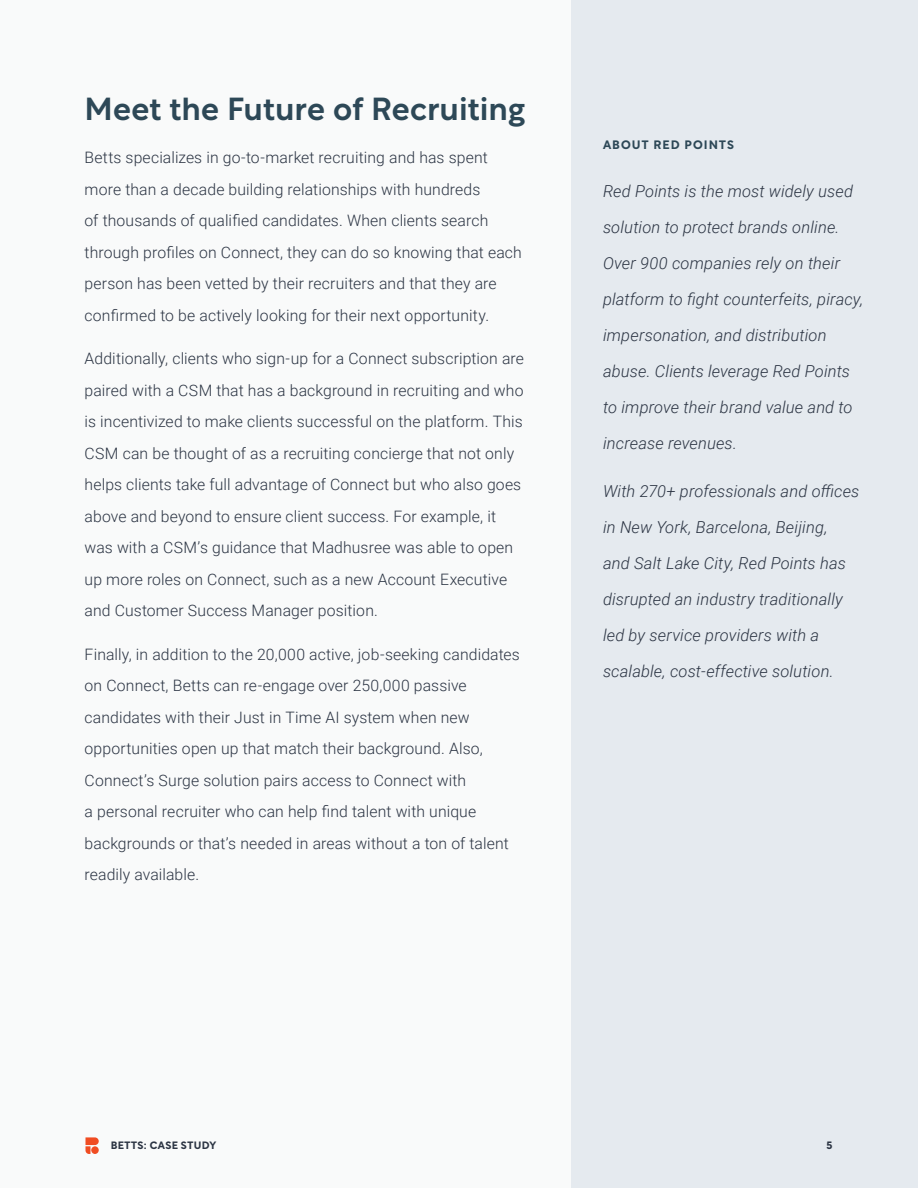
<style>
.page{position:relative;width:918px;height:1188px;background:#f9fafa}
.page>*{position:absolute;margin:0;border:0;box-sizing:border-box;transform-origin:0 0}
.CS_Sub_Title{font:500 31.5px "Rotunda";letter-spacing:.005em;color:#2d4857}
.CS_Key_Takeaways_-_Q{font:italic 300 16.5px/36px "Roboto";letter-spacing:.01em;color:#2b3443}
.Body{font:300 15.75px/31.5px "Roboto";letter-spacing:.01em;color:#2b3443}
.CS_Key_Takeaways_-_T{font:700 12px "Rotunda";letter-spacing:.09em;color:#2d4857}
.t1{font:700 10.5px "Rotunda";letter-spacing:.045em;color:#2b3443}
</style>
<div class="page">
<div style="left:572px;top:0;width:346px;height:1188px;background:#e5eaef"></div>
<svg style="left:85px;top:1137px;width:14px;height:17px"></svg>
<div style="left:91px;top:1146px;width:8px;height:8px;background:#f04c22;border-radius:50%"></div>
<p class="CS_Sub_Title" style="left:85px;top:83px;width:442px">Meet the Future of Recruiting</p>
<p class="Body" style="left:85px;top:141px;width:439px">Betts specializes in go-to-market recruiting and has spent more than a decade building relationships with hundreds<br>of thousands of qualified candidates. When clients search through profiles on Connect, they can do so knowing that each person has been vetted by their recruiters and that they are confirmed to be actively looking for their next opportunity.</p>
<p class="Body" style="left:85px;top:342px;width:441px">Additionally, clients who sign-up for a Connect subscription are paired with a CSM that has a background in recruiting and who is incentivized to make clients successful on the platform. This CSM can be thought of as a recruiting concierge that not only helps clients take full advantage of Connect but who also goes above and beyond to ensure client success. For example, it was with a CSM’s guidance that Madhusree was able to open up more roles on Connect, such as a new Account Executive and Customer Success Manager position.</p>
<p class="Body" style="left:85px;top:638px;width:437px">Finally, in addition to the 20,000 active, job-seeking candidates on Connect, Betts can re-engage over 250,000 passive candidates with their Just in Time AI system when new opportunities open up that match their background. Also, Connect’s Surge solution pairs access to Connect with<br>a personal recruiter who can help find talent with unique backgrounds or that’s needed in areas without a ton of talent readily available.</p>
<p class="CS_Key_Takeaways_-_T" style="left:603px;top:135px;width:132px">ABOUT RED POINTS</p>
<p class="CS_Key_Takeaways_-_Q" style="left:603px;top:173px;width:262px">Red Points is the most widely used solution to protect brands online.<br>Over 900 companies rely on their platform to fight counterfeits, piracy, impersonation, and distribution abuse. Clients leverage Red Points to improve their brand value and to increase revenues.</p>
<p class="CS_Key_Takeaways_-_Q" style="left:603px;top:473px;width:258px">With 270+ professionals and offices in New York, Barcelona, Beijing,<br>and Salt Lake City, Red Points has disrupted an industry traditionally led by service providers with a scalable, cost-effective solution.</p>
<p class="t1" style="left:111px;top:1137px;width:107px">BETTS: CASE STUDY</p>
<p class="t1" style="left:827px;top:1137px;width:7px">5</p>
</div>
